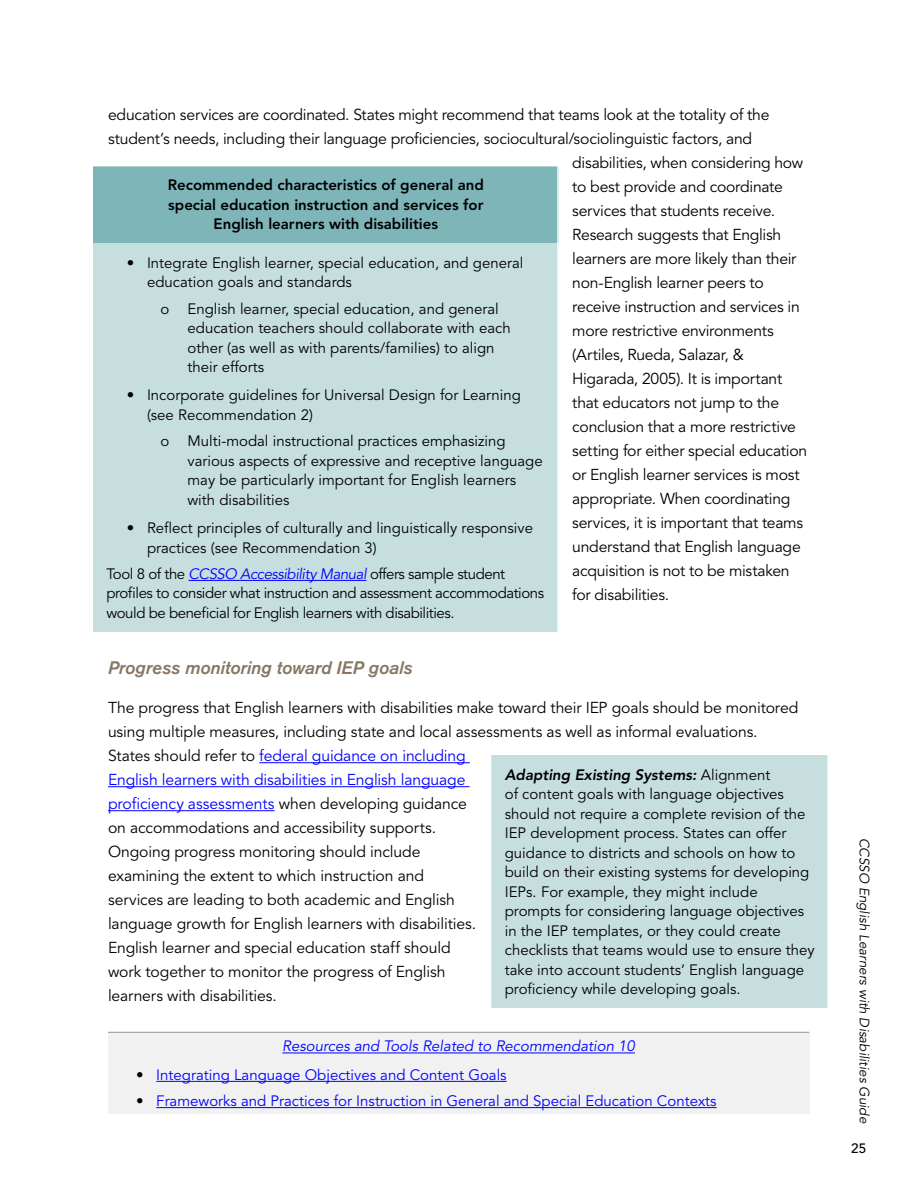
<style>
.page{position:relative;width:918px;height:1188px;background:#fff}
.page>*{position:absolute;margin:0;border:0;box-sizing:border-box;transform-origin:0 0}
.t1{font:italic 500 18px "Akzidenz Grotesk BE";letter-spacing:-.005em;color:#887662}
.t2{font:15.75px/24px "Avenir LT Std";letter-spacing:-.01em;color:#000}
.t3{font:15px/19.5px "Avenir LT Std";color:#000}
.t4{font:15px/19.5px "Avenir LT Std";letter-spacing:-.03em;color:#000}
.t5{font:15px "Avenir LT Std";color:#00f}
.t6{font:800 15px/19.5px "Avenir LT Std";color:#000;text-align:center}
.t7{font:italic 15px "Avenir LT Std";color:#00f}
.t8{font:italic 13.5px "Avenir LT Std";color:#000}
.t9{font:500 13.5px "Avenir LT Std";color:#000}
.s1{font-style:italic;color:#00f}
.s2{color:#00f}
.s3{color:#000}
.s4{font-weight:800;font-style:italic}
</style>
<div class="page">
<hr style="left:259px;top:762px;width:211px;height:1px;background:#00f">
<hr style="left:108px;top:786px;width:362px;height:1px;background:#00f">
<hr style="left:108px;top:810px;width:167px;height:1px;background:#00f">
<div style="left:108px;top:1032px;width:701px;height:82px;background:#f1f1f2"></div>
<hr style="left:108px;top:1032px;width:701px;height:1px;background:#939598">
<hr style="left:282px;top:1053px;width:353px;height:1px;background:#00f">
<hr style="left:156px;top:1081px;width:351px;height:1px;background:#00f">
<hr style="left:156px;top:1107px;width:561px;height:1px;background:#00f">
<div style="left:93px;top:166px;width:466px;height:77px;background:#7db5b9"></div>
<div style="left:93px;top:243px;width:466px;height:388px;background:#c7dedf"></div>
<hr style="left:189px;top:580px;width:177px;height:1px;background:#00f">
<div style="left:92px;top:163px;width:467px;height:471px;border:2px solid #fff"></div>
<div style="left:491px;top:755px;width:338px;height:253px;background:#c7dedf"></div>
<div style="left:490px;top:754px;width:339px;height:256px;border:2px solid #fff"></div>
<p class="t2" style="left:108px;top:103px;width:663px">education services are coordinated. States might recommend that teams look at the totality of the</p>
<p class="t2" style="left:108px;top:127px;width:646px">student’s needs, including their language proficiencies, sociocultural/sociolinguistic factors, and</p>
<p class="t2" style="left:572px;top:151px;width:233px">disabilities, when considering how</p>
<p class="t2" style="left:572px;top:175px;width:212px">to best provide and coordinate</p>
<p class="t2" style="left:572px;top:199px;width:204px">services that students receive.</p>
<p class="t2" style="left:572px;top:223px;width:211px">Research suggests that English</p>
<p class="t2" style="left:572px;top:247px;width:226px">learners are more likely than their</p>
<p class="t2" style="left:572px;top:271px;width:193px">non-English learner peers to</p>
<p class="t2" style="left:572px;top:295px;width:229px">receive instruction and services in</p>
<p class="t2" style="left:572px;top:319px;width:203px">more restrictive environments</p>
<p class="t2" style="left:572px;top:343px;width:173px">(Artiles, Rueda, Salazar, &amp;</p>
<p class="t2" style="left:572px;top:367px;width:212px">Higarada, 2005). It is important</p>
<p class="t2" style="left:572px;top:391px;width:208px">that educators not jump to the</p>
<p class="t2" style="left:572px;top:415px;width:225px">conclusion that a more restrictive</p>
<p class="t2" style="left:572px;top:439px;width:237px">setting for either special education</p>
<p class="t2" style="left:572px;top:463px;width:229px">or English learner services is most</p>
<p class="t2" style="left:572px;top:487px;width:220px">appropriate. When coordinating</p>
<p class="t2" style="left:572px;top:511px;width:232px">services, it is important that teams</p>
<p class="t2" style="left:572px;top:535px;width:230px">understand that English language</p>
<p class="t2" style="left:572px;top:559px;width:219px">acquisition is not to be mistaken</p>
<p class="t2" style="left:572px;top:583px;width:99px">for disabilities.</p>
<p class="t6" style="left:168px;top:176px;width:318px">Recommended characteristics of general and special education instruction and services for<br>English learners with disabilities</p>
<p class="t3" style="left:147px;top:253px;width:378px;text-indent:-20px">• Integrate English learner, special education, and general education goals and standards</p>
<p class="t3" style="left:188px;top:299px;width:325px;text-indent:-27px">o English learner, special education, and general education teachers should collaborate with each other (as well as with parents/families) to align their efforts</p>
<p class="t3" style="left:147px;top:386px;width:375px;text-indent:-20px">• Incorporate guidelines for Universal Design for Learning (see Recommendation 2)</p>
<p class="t3" style="left:188px;top:432px;width:357px;text-indent:-27px">o Multi-modal instructional practices emphasizing various aspects of expressive and receptive language may be particularly important for English learners with disabilities</p>
<p class="t3" style="left:147px;top:519px;width:388px;text-indent:-20px">• Reflect principles of culturally and linguistically responsive practices (see Recommendation 3)</p>
<p class="t4" style="left:106px;top:564px;width:439px">Tool 8 of the <span class="s1">CCSSO Accessibility Manual</span> offers sample student profiles to consider what instruction and assessment accommodations would be beneficial for English learners with disabilities.</p>
<p class="t1" style="left:108px;top:658px;width:306px">Progress monitoring toward IEP goals</p>
<p class="t2" style="left:108px;top:696px;width:692px">The progress that English learners with disabilities make toward their IEP goals should be monitored using multiple measures, including state and local assessments as well as informal evaluations.<br>States should refer to <span class="s2">federal guidance on including<br>English learners with disabilities in English language<br>proficiency assessments</span> when developing guidance<br>on accommodations and accessibility supports.<br>Ongoing progress monitoring should include<br>examining the extent to which instruction and<br>services are leading to both academic and English<br>language growth for English learners with disabilities.<br>English learner and special education staff should<br>work together to monitor the progress of English<br>learners with disabilities.</p>
<p class="t7" style="left:282px;top:1038px;width:354px">Resources and Tools Related to Recommendation 10</p>
<p class="t5" style="left:136px;top:1066px;width:372px"><span class="s3">•</span> Integrating Language Objectives and Content Goals</p>
<p class="t5" style="left:136px;top:1092px;width:582px"><span class="s3">•</span> Frameworks and Practices for Instruction in General and Special Education Contexts</p>
<p class="t3" style="left:505px;top:765px;width:312px"><span class="s4">Adapting Existing Systems:</span> Alignment<br>of content goals with language objectives should not require a complete revision of the IEP development process. States can offer guidance to districts and schools on how to build on their existing systems for developing IEPs. For example, they might include prompts for considering language objectives in the IEP templates, or they could create checklists that teams would use to ensure they take into account students’ English language proficiency while developing goals.</p>
<p class="t8" style="left:872px;top:838px;width:287px;rotate:90deg">CCSSO English Learners with Disabilities Guide</p>
<p class="t9" style="left:851px;top:1141px;width:17px">25</p>
</div>
